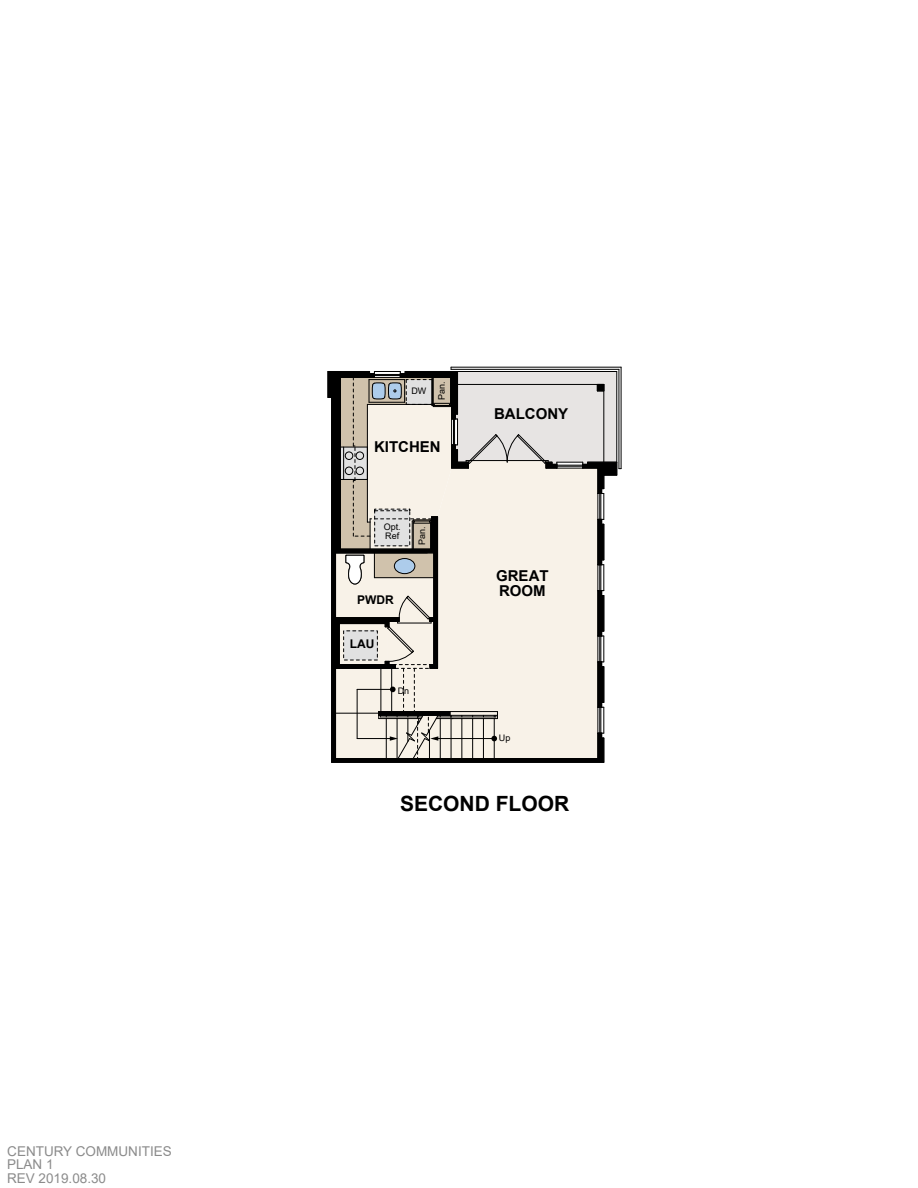
<style>
.page{position:relative;width:918px;height:1188px;background:#fff}
.page>*{position:absolute;margin:0;border:0;box-sizing:border-box;transform-origin:0 0}
.t1{font:700 21px "Arial";color:#000}
.t2{font:700 15px/15px "Arial";color:#000}
.t3{font:13.5px/13.5px "Arial";color:#8b8b8b}
.t4{font:700 12px "Arial";color:#000}
.t5{font:9px/9px "Arial";color:#000}
</style>
<div class="page">
<hr style="left:332px;top:762px;width:272px;height:1px;background:#000">
<hr style="left:621px;top:367px;width:1px;height:102px;background:#000">
<svg style="left:328px;top:367px;width:293px;height:395px;background:#d4d0c8"></svg>
<p class="t3" style="left:7px;top:1144px;width:166px">CENTURY COMMUNITIES<br>PLAN 1<br>REV 2019.08.30</p>
<p class="t5" style="left:411px;top:387px;width:16px">DW</p>
<p class="t5" style="left:437px;top:400px;width:20px;rotate:-90deg">Pan.</p>
<p class="t2" style="left:374px;top:440px;width:68px">KITCHEN</p>
<p class="t5" style="left:384px;top:522px;width:19px">Opt.<br>Ref</p>
<p class="t5" style="left:418px;top:545px;width:20px;rotate:-90deg">Pan.</p>
<p class="t4" style="left:357px;top:591px;width:38px">PWDR</p>
<p class="t4" style="left:350px;top:636px;width:26px">LAU</p>
<p class="t5" style="left:398px;top:687px;width:13px">Dn</p>
<p class="t2" style="left:494px;top:407px;width:76px">BALCONY</p>
<p class="t2" style="left:496px;top:569px;width:54px">GREAT<br>ROOM</p>
<p class="t5" style="left:499px;top:733px;width:13px">Up</p>
<h1 class="t1" style="left:400px;top:789px;width:171px">SECOND FLOOR</h1>
</div>
